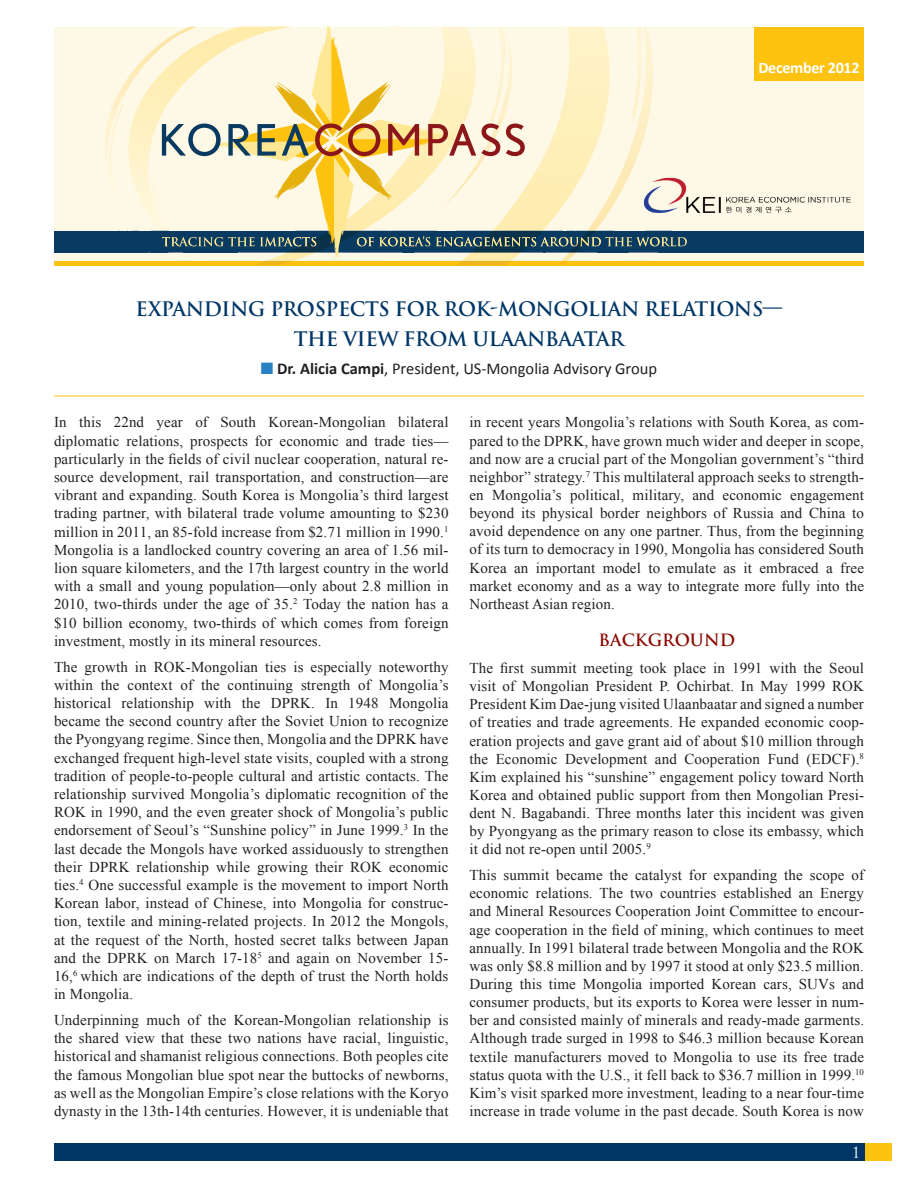
<style>
.page{position:relative;width:918px;height:1188px;background:#fff}
.page>*{position:absolute;margin:0;border:0;box-sizing:border-box;transform-origin:0 0}
.t1{font:700 19.5px "Trajan";letter-spacing:-.02em;color:#003667}
.Author{font:16.5px "Calibri";color:#231f20}
.Section_title{font:700 16.5px "Trajan";color:#8b0a02}
.t2{font:700 16.2px "Calibri";letter-spacing:-.02em;color:#fff}
.Body_text{font:15px/18.1px "Times New Roman";letter-spacing:.01em;color:#231f20;text-align:justify}
.t3{font:15px "Trajan";color:#fff}
.s1{color:#2981c4}
.s2{font-weight:700}
</style>
<div class="page">
<div style="left:54px;top:1143px;width:812px;height:18px;background:#003667"></div>
<div style="left:866px;top:1143px;width:26px;height:18px;background:#fec210"></div>
<hr style="left:54px;top:396px;width:810px;height:1px;background:#fec210">
<div style="left:54px;top:27px;width:810px;height:238px;background:#fef9e7"></div>
<div style="left:54px;top:231px;width:810px;height:21px;background:#093b62"></div>
<hr style="left:54px;top:261px;width:810px;height:4px;background:#fec210">
<svg style="left:76px;top:26px;width:636px;height:240px"></svg>
<div style="left:754px;top:27px;width:110px;height:54px;background:#fec210"></div>
<img style="left:632px;top:162px;width:219px;height:68px">
<p class="t2" style="left:758px;top:58px;width:103px">December 2012</p>
<p class="t1" style="left:135px;top:296px;width:648px">EXPANDING PROSPECTS FOR ROK-MONGOLIAN RELATIONS—</p>
<p class="t1" style="left:294px;top:326px;width:332px">THE VIEW FROM ULAANBAATAR</p>
<p class="Author" style="left:261px;top:358px;width:398px"><span class="s1">■</span> <span class="s2">Dr. Alicia Campi</span>, President, US-Mongolia Advisory Group</p>
<p class="Body_text" style="left:54px;top:413px;width:396px">In this 22nd year of South Korean-Mongolian bilateral diplomatic relations, prospects for economic and trade ties— particularly in the fields of civil nuclear cooperation, natural re&shy;source development, rail transportation, and construction—are vibrant and expanding. South Korea is Mongolia’s third largest trading partner, with bilateral trade volume amounting to $230 million in 2011, an 85-fold increase from $2.71 million in 1990.<sup>1<br></sup>Mongolia is a landlocked country covering an area of 1.56 mil&shy;lion square kilometers, and the 17th largest country in the world with a small and young population—only about 2.8 million in 2010, two-thirds under the age of 35.<sup>2</sup> Today the nation has a $10 billion economy, two-thirds of which comes from foreign investment, mostly in its mineral resources.</p>
<p class="Body_text" style="left:54px;top:657px;width:396px">The growth in ROK-Mongolian ties is especially noteworthy within the context of the continuing strength of Mongolia’s historical relationship with the DPRK. In 1948 Mongolia became the second country after the Soviet Union to recognize the Pyongyang regime. Since then, Mongolia and the DPRK have exchanged frequent high-level state visits, coupled with a strong tradition of people-to-people cultural and artistic contacts. The relationship survived Mongolia’s diplomatic recognition of the ROK in 1990, and the even greater shock of Mongolia’s public endorsement of Seoul’s “Sunshine policy” in June 1999.<sup>3</sup> In the last decade the Mongols have worked assiduously to strengthen their DPRK relationship while growing their ROK economic ties.<sup>4</sup> One successful example is the movement to import North Korean labor, instead of Chinese, into Mongolia for construc&shy;tion, textile and mining-related projects. In 2012 the Mongols, at the request of the North, hosted secret talks between Japan and the DPRK on March 17-18<sup>5</sup> and again on November 15- 16,<sup>6</sup> which are indications of the depth of trust the North holds in Mongolia.</p>
<p class="Body_text" style="left:54px;top:1011px;width:396px">Underpinning much of the Korean-Mongolian relationship is the shared view that these two nations have racial, linguistic, historical and shamanist religious connections. Both peoples cite the famous Mongolian blue spot near the buttocks of newborns, as well as the Mongolian Empire’s close relations with the Koryo dynasty in the 13th-14th centuries. However, it is undeniable that</p>
<p class="Body_text" style="left:470px;top:413px;width:396px">in recent years Mongolia’s relations with South Korea, as com&shy;pared to the DPRK, have grown much wider and deeper in scope, and now are a crucial part of the Mongolian government’s “third neighbor” strategy.<sup>7</sup> This multilateral approach seeks to strength&shy;en Mongolia’s political, military, and economic engagement beyond its physical border neighbors of Russia and China to avoid dependence on any one partner. Thus, from the beginning of its turn to democracy in 1990, Mongolia has considered South Korea an important model to emulate as it embraced a free market economy and as a way to integrate more fully into the Northeast Asian region.</p>
<p class="Section_title" style="left:598px;top:630px;width:138px">BACKGROUND</p>
<p class="Body_text" style="left:470px;top:659px;width:396px">The first summit meeting took place in 1991 with the Seoul visit of Mongolian President P. Ochirbat. In May 1999 ROK President Kim Dae-jung visited Ulaanbaatar and signed a number of treaties and trade agreements. He expanded economic coop&shy;eration projects and gave grant aid of about $10 million through the Economic Development and Cooperation Fund (EDCF).<sup>8<br></sup>Kim explained his “sunshine” engagement policy toward North Korea and obtained public support from then Mongolian Presi&shy;dent N. Bagabandi. Three months later this incident was given by Pyongyang as the primary reason to close its embassy, which it did not re-open until 2005.<sup>9</sup></p>
<p class="Body_text" style="left:470px;top:866px;width:396px">This summit became the catalyst for expanding the scope of economic relations. The two countries established an Energy and Mineral Resources Cooperation Joint Committee to encour&shy;age cooperation in the field of mining, which continues to meet annually. In 1991 bilateral trade between Mongolia and the ROK was only $8.8 million and by 1997 it stood at only $23.5 million.<br>During this time Mongolia imported Korean cars, SUVs and consumer products, but its exports to Korea were lesser in num&shy;ber and consisted mainly of minerals and ready-made garments.<br>Although trade surged in 1998 to $46.3 million because Korean textile manufacturers moved to Mongolia to use its free trade status quota with the U.S., it fell back to $36.7 million in 1999.<sup>10<br></sup>Kim’s visit sparked more investment, leading to a near four-time increase in trade volume in the past decade. South Korea is now</p>
<p class="t3" style="left:852px;top:1143px;width:9px">1</p>
</div>
